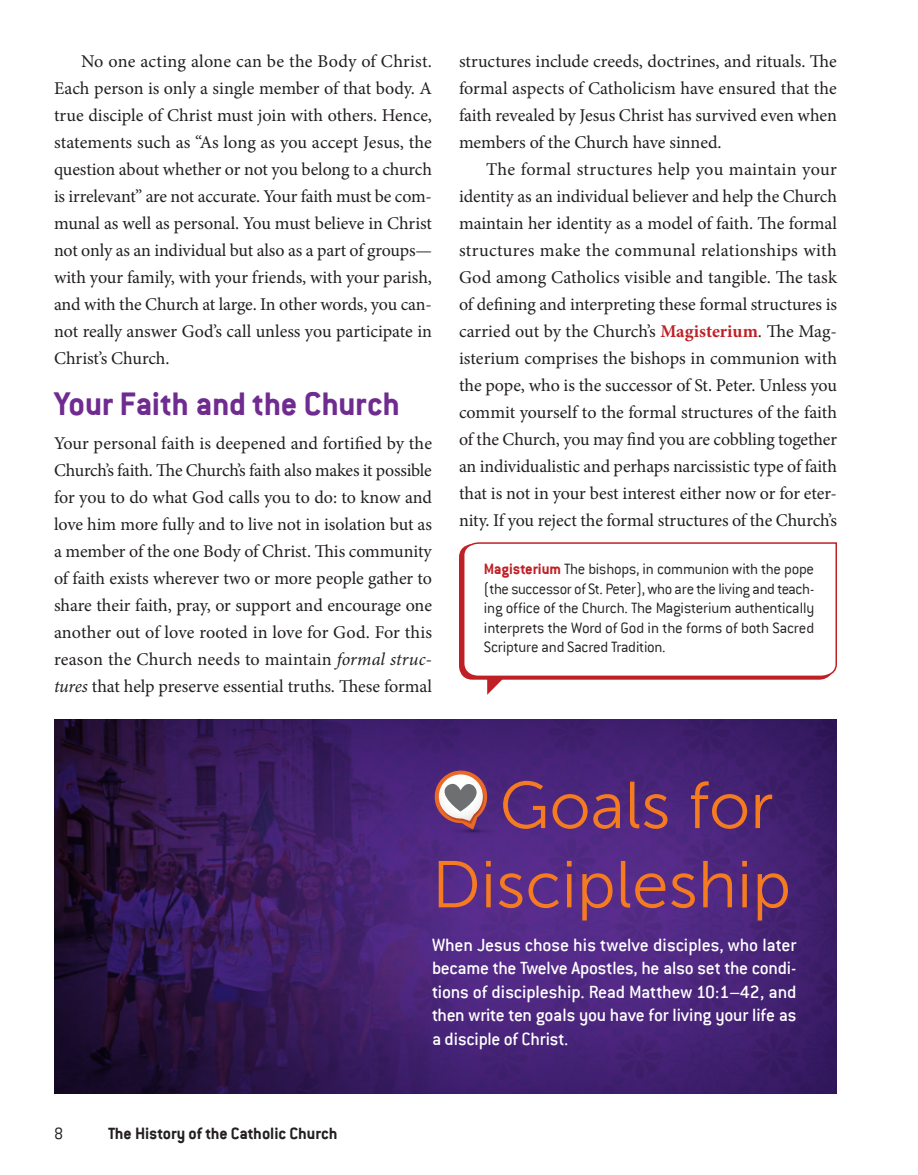
<style>
.page{position:relative;width:918px;height:1175px;background:#fff}
.page>*{position:absolute;margin:0;border:0;box-sizing:border-box;transform-origin:0 0}
.t1{font:66px/79.2px "Museo Sans 300";color:#f47b20;text-align:right}
.t2{font:700 36px "Conduit ITC";letter-spacing:-.01em;color:#702b90}
.t3{font:500 19.5px/23.4px "Conduit ITC";letter-spacing:-.015em;color:#fff;text-align:justify}
.t4{font:18px/27px "Minion Pro";letter-spacing:-.005em;color:#231f20;text-align:justify}
.t5{font:700 18px "Conduit ITC";color:#231f20}
.t6{font:300 18px "Conduit ITC";color:#231f20}
.t7{font:300 16.5px/19.5px "Conduit ITC";letter-spacing:-.01em;color:#231f20;text-align:justify}
.s1{font-style:italic}
.s2{font-weight:700;color:#bf2026}
</style>
<div class="page">
<div style="left:54px;top:718px;width:784px;height:377px;background:#2a185e;opacity:.75"></div>
<img style="left:54px;top:719px;width:514px;height:375px">
<svg style="left:450px;top:826px;width:48px;height:8px"></svg>
<svg style="left:432px;top:768px;width:58px;height:61px"></svg>
<svg style="left:462px;top:542px;width:375px;height:136px"></svg>
<svg style="left:487px;top:677px;width:17px;height:18px"></svg>
<p class="t4" style="left:54px;top:48px;width:380px;text-indent:27px">No one acting alone can be the Body of Christ.<br>Each person is only a single member of that body. A true disciple of Christ must join with others. Hence, statements such as “As long as you accept Jesus, the question about whether or not you belong to a church is irrelevant” are not accurate. Your faith must be com&shy;munal as well as personal. You must believe in Christ not only as an individual but also as a part of groups— with your family, with your friends, with your parish, and with the Church at large. In other words, you can&shy;not really answer God’s call unless you participate in Christ’s Church.</p>
<h2 class="t2" style="left:54px;top:383px;width:347px">Your Faith and the Church</h2>
<p class="t4" style="left:54px;top:430px;width:380px">Your personal faith is deepened and fortified by the Church’s faith. The Church’s faith also makes it possible for you to do what God calls you to do: to know and love him more fully and to live not in isolation but as a member of the one Body of Christ. This community of faith exists wherever two or more people gather to share their faith, pray, or support and encourage one another out of love rooted in love for God. For this reason the Church needs to maintain <span class="s1">formal struc&shy;tures</span> that help preserve essential truths. These formal</p>
<p class="t4" style="left:459px;top:48px;width:380px">structures include creeds, doctrines, and rituals. The formal aspects of Catholicism have ensured that the faith revealed by Jesus Christ has survived even when members of the Church have sinned.</p>
<p class="t4" style="left:459px;top:156px;width:380px;text-indent:27px">The formal structures help you maintain your identity as an individual believer and help the Church maintain her identity as a model of faith. The formal structures make the communal relationships with God among Catholics visible and tangible. The task of defining and interpreting these formal structures is carried out by the Church’s <span class="s2">Magisterium</span>. The Mag&shy;isterium comprises the bishops in communion with the pope, who is the successor of St. Peter. Unless you commit yourself to the formal structures of the faith of the Church, you may find you are cobbling together an individualistic and perhaps narcissistic type of faith that is not in your best interest either now or for eter&shy;nity. If you reject the formal structures of the Church’s</p>
<p class="t7" style="left:484px;top:559px;width:332px"><span class="s2">Magisterium</span> The bishops, in communion with the pope (the successor of St. Peter), who are the living and teach&shy;ing office of the Church. The Magisterium authentically interprets the Word of God in the forms of both Sacred Scripture and Sacred Tradition.</p>
<p class="t6" style="left:54px;top:1123px;width:11px">8</p>
<p class="t5" style="left:108px;top:1122px;width:231px">The History of the Catholic Church</p>
<h1 class="t1" style="left:432px;top:766px;width:361px">Goals for<br>Discipleship</h1>
<p class="t3" style="left:432px;top:933px;width:366px">When Jesus chose his twelve disciples, who later became the Twelve Apostles, he also set the condi&shy;tions of discipleship. Read Matthew 10:1–42, and then write ten goals you have for living your life as a disciple of Christ.</p>
</div>
